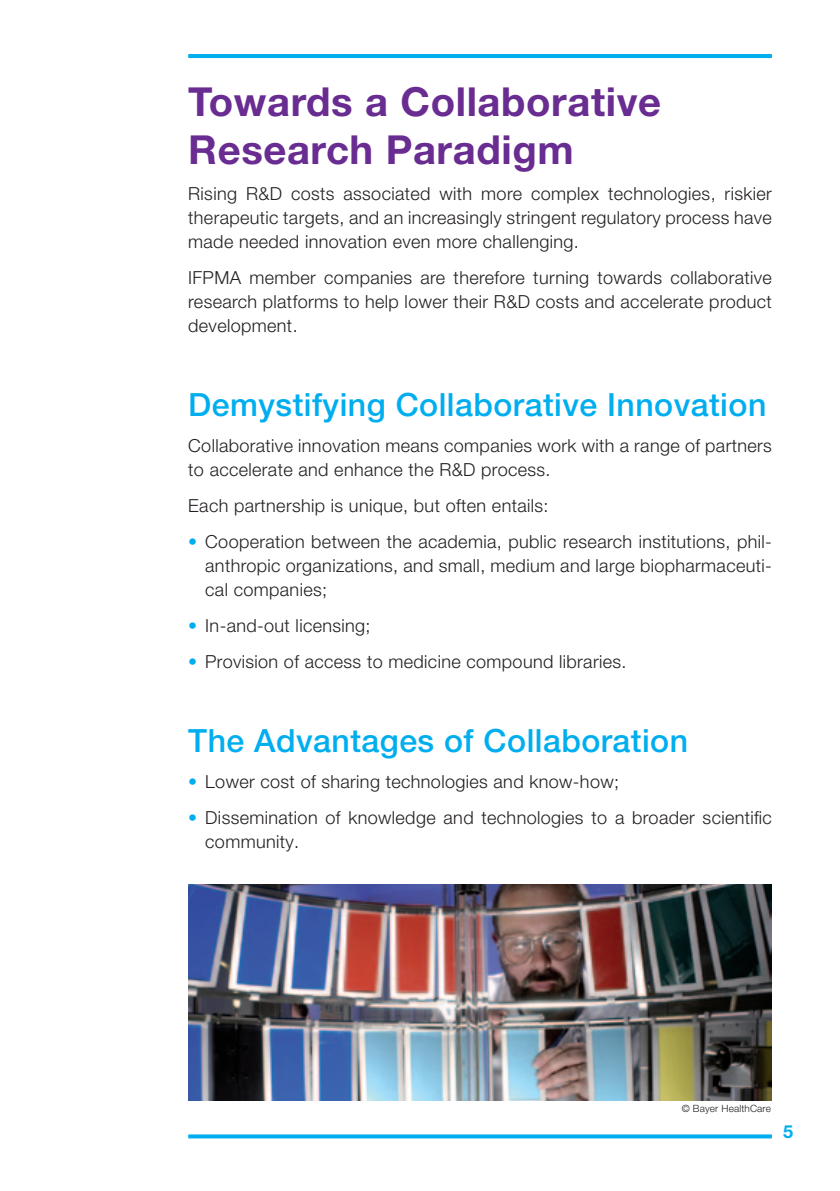
<style>
.page{position:relative;width:840px;height:1191px;background:#fff}
.page>*{position:absolute;margin:0;border:0;box-sizing:border-box;transform-origin:0 0}
.t1{font:700 40px/48px "Helvetica Neue";letter-spacing:.015em;color:#692c91}
.t2{font:500 32px "Helvetica Neue LT Pro";letter-spacing:.015em;color:#00aeef}
.t3{font:300 18px/24px "Helvetica Neue LT Pro";letter-spacing:.02em;color:#231f20;text-align:justify}
.t4{font:700 18px "Helvetica Neue";color:#00aeef}
.t5{font:300 10px "Helvetica Neue LT Pro";letter-spacing:.015em;color:#231f20}
.s1{color:#00aeef}
</style>
<div class="page">
<hr style="left:188px;top:54px;width:583px;height:4px;background:#00aeef">
<img style="left:188px;top:884px;width:583px;height:216px">
<svg style="left:188px;top:1134px;width:583px;height:4px;background:#1db7f0"></svg>
<h1 class="t1" style="left:188px;top:77px;width:474px">Towards a Collaborative<br>Research Paradigm</h1>
<p class="t3" style="left:188px;top:181px;width:584px">Rising R&amp;D costs associated with more complex technologies, riskier therapeutic targets, and an increasingly stringent regulatory process have made needed innovation even more challenging.</p>
<p class="t3" style="left:188px;top:265px;width:585px">IFPMA member companies are therefore turning towards collaborative research platforms to help lower their R&amp;D costs and accelerate product development.</p>
<h2 class="t2" style="left:188px;top:386px;width:579px">Demystifying Collaborative Innovation</h2>
<p class="t3" style="left:188px;top:433px;width:584px">Collaborative innovation means companies work with a range of partners to accelerate and enhance the R&amp;D process.</p>
<p class="t3" style="left:188px;top:493px;width:361px">Each partnership is unique, but often entails:</p>
<p class="t3" style="left:205px;top:529px;width:567px;text-indent:-17px"><span class="s1">•</span> Cooperation between the academia, public research institutions, phil&shy;anthropic organizations, and small, medium and large biopharmaceuti&shy;cal companies;</p>
<p class="t3" style="left:188px;top:613px;width:184px"><span class="s1">•</span> In-and-out licensing;</p>
<p class="t3" style="left:188px;top:649px;width:439px"><span class="s1">•</span> Provision of access to medicine compound libraries.</p>
<h2 class="t2" style="left:188px;top:722px;width:501px">The Advantages of Collaboration</h2>
<p class="t3" style="left:188px;top:769px;width:432px"><span class="s1">•</span> Lower cost of sharing technologies and know-how;</p>
<p class="t3" style="left:205px;top:805px;width:568px;text-indent:-17px"><span class="s1">•</span> Dissemination of knowledge and technologies to a broader scientific community.</p>
<p class="t5" style="left:681px;top:1102px;width:90px">© Bayer HealthCare</p>
<p class="t4" style="left:782px;top:1120px;width:12px">5</p>
</div>
